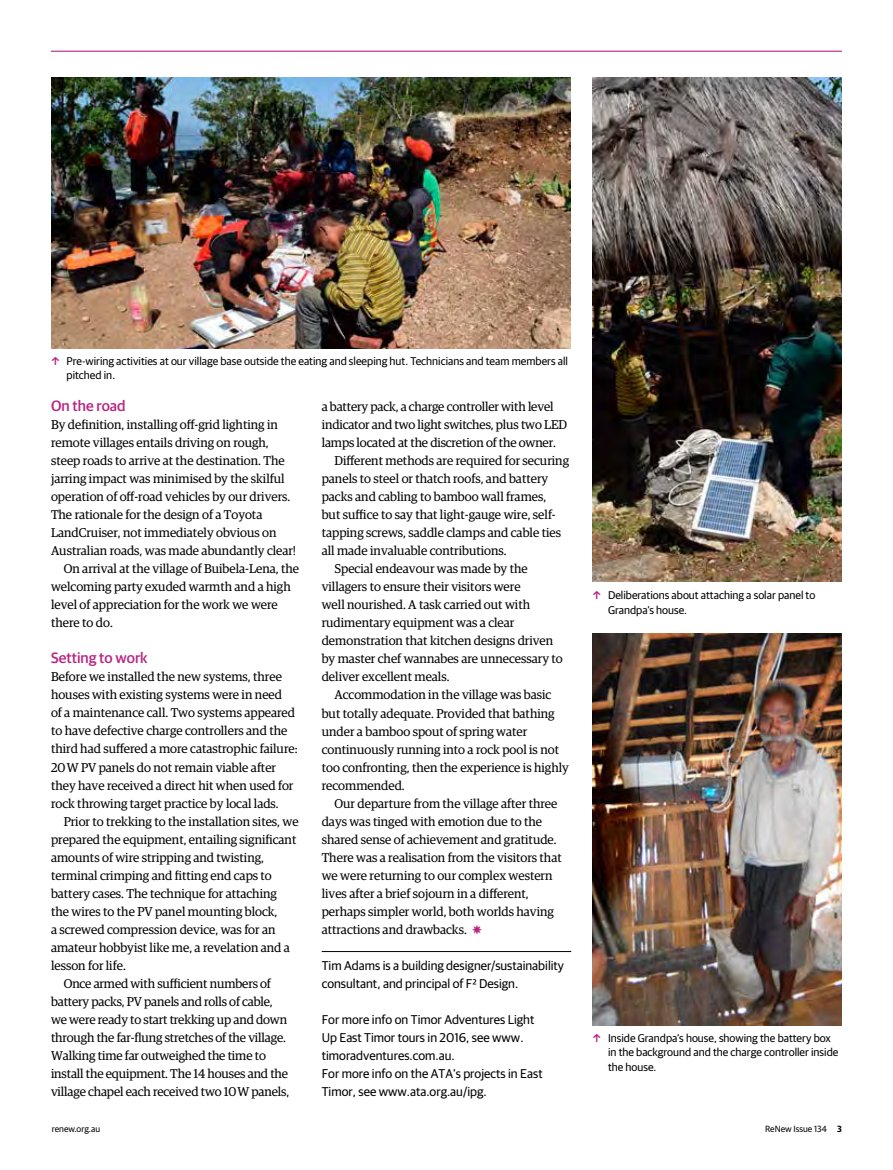
<style>
.page{position:relative;width:893px;height:1170px;background:#fff}
.page>*{position:absolute;margin:0;border:0;box-sizing:border-box;transform-origin:0 0}
.t1{font:500 15px "Guardian Sans";color:#b82682}
.t2{font:12.75px/18px "Guardian Egyp";color:#000}
.t3{font:12.75px/18px "Guardian Sans";color:#000}
.t4{font:11.25px/14.2px "Guardian Sans";color:#000}
.t5{font:9px "Guardian Sans";color:#000}
.s1{color:#b82682}
.s2{font-weight:600}
</style>
<div class="page">
<hr style="left:51px;top:51px;width:791px;height:1px;background:#b82682">
<hr style="left:322px;top:951px;width:249px;height:1px;background:#000">
<img style="left:51px;top:78px;width:519px;height:270px">
<img style="left:592px;top:78px;width:250px;height:503px">
<img style="left:592px;top:634px;width:250px;height:391px">
<p class="t4" style="left:67px;top:353px;width:503px;text-indent:-16px"><span class="s1">□</span> Pre-wiring activities at our village base outside the eating and sleeping hut. Technicians and team members all pitched in.</p>
<p class="t1" style="left:51px;top:395px;width:76px">On the road</p>
<p class="t2" style="left:51px;top:415px;width:228px">By definition, installing off-grid lighting in</p>
<p class="t2" style="left:51px;top:433px;width:219px">remote villages entails driving on rough,</p>
<p class="t2" style="left:51px;top:451px;width:235px">steep roads to arrive at the destination. The</p>
<p class="t2" style="left:51px;top:469px;width:235px">jarring impact was minimised by the skilful</p>
<p class="t2" style="left:51px;top:487px;width:241px">operation of off-road vehicles by our drivers.</p>
<p class="t2" style="left:51px;top:505px;width:213px">The rationale for the design of a Toyota</p>
<p class="t2" style="left:51px;top:523px;width:227px">LandCruiser, not immediately obvious on</p>
<p class="t2" style="left:51px;top:541px;width:247px">Australian roads, was made abundantly clear!</p>
<p class="t2" style="left:64px;top:559px;width:237px">On arrival at the village of Buibela-Lena, the</p>
<p class="t2" style="left:51px;top:577px;width:241px">welcoming party exuded warmth and a high</p>
<p class="t2" style="left:51px;top:595px;width:228px">level of appreciation for the work we were</p>
<p class="t2" style="left:51px;top:613px;width:63px">there to do.</p>
<p class="t1" style="left:51px;top:647px;width:98px">Setting to work</p>
<p class="t2" style="left:51px;top:667px;width:248px">Before we installed the new systems, three houses with existing systems were in need<br>of a maintenance call. Two systems appeared to have defective charge controllers and the third had suffered a more catastrophic failure:<br>20 W PV panels do not remain viable after they have received a direct hit when used for rock throwing target practice by local lads.</p>
<p class="t2" style="left:64px;top:811px;width:236px">Prior to trekking to the installation sites, we</p>
<p class="t2" style="left:51px;top:829px;width:247px">prepared the equipment, entailing significant</p>
<p class="t2" style="left:51px;top:847px;width:214px">amounts of wire stripping and twisting,</p>
<p class="t2" style="left:51px;top:865px;width:222px">terminal crimping and fitting end caps to</p>
<p class="t2" style="left:51px;top:883px;width:227px">battery cases. The technique for attaching</p>
<p class="t2" style="left:51px;top:901px;width:228px">the wires to the PV panel mounting block,</p>
<p class="t2" style="left:51px;top:919px;width:226px">a screwed compression device, was for an</p>
<p class="t2" style="left:51px;top:937px;width:240px">amateur hobbyist like me, a revelation and a</p>
<p class="t2" style="left:51px;top:955px;width:76px">lesson for life.</p>
<p class="t2" style="left:64px;top:973px;width:209px">Once armed with sufficient numbers of</p>
<p class="t2" style="left:51px;top:991px;width:223px">battery packs, PV panels and rolls of cable,</p>
<p class="t2" style="left:51px;top:1009px;width:238px">we were ready to start trekking up and down</p>
<p class="t2" style="left:51px;top:1027px;width:236px">through the far-flung stretches of the village.</p>
<p class="t2" style="left:51px;top:1045px;width:216px">Walking time far outweighed the time to</p>
<p class="t2" style="left:51px;top:1063px;width:239px">install the equipment. The 14 houses and the</p>
<p class="t2" style="left:51px;top:1081px;width:240px">village chapel each received two 10 W panels,</p>
<p class="t2" style="left:322px;top:397px;width:233px">a battery pack, a charge controller with level</p>
<p class="t2" style="left:322px;top:415px;width:247px">indicator and two light switches, plus two LED</p>
<p class="t2" style="left:322px;top:433px;width:236px">lamps located at the discretion of the owner.</p>
<p class="t2" style="left:334px;top:451px;width:236px">Different methods are required for securing</p>
<p class="t2" style="left:322px;top:469px;width:228px">panels to steel or thatch roofs, and battery</p>
<p class="t2" style="left:322px;top:487px;width:226px">packs and cabling to bamboo wall frames,</p>
<p class="t2" style="left:322px;top:505px;width:236px">but suffice to say that light-gauge wire, self-</p>
<p class="t2" style="left:322px;top:523px;width:241px">tapping screws, saddle clamps and cable ties</p>
<p class="t2" style="left:322px;top:541px;width:186px">all made invaluable contributions.</p>
<p class="t2" style="left:334px;top:559px;width:195px">Special endeavour was made by the</p>
<p class="t2" style="left:322px;top:577px;width:200px">villagers to ensure their visitors were</p>
<p class="t2" style="left:322px;top:595px;width:210px">well nourished. A task carried out with</p>
<p class="t2" style="left:322px;top:613px;width:194px">rudimentary equipment was a clear</p>
<p class="t2" style="left:322px;top:631px;width:233px">demonstration that kitchen designs driven</p>
<p class="t2" style="left:322px;top:649px;width:242px">by master chef wannabes are unnecessary to</p>
<p class="t2" style="left:322px;top:667px;width:129px">deliver excellent meals.</p>
<p class="t2" style="left:334px;top:685px;width:218px">Accommodation in the village was basic</p>
<p class="t2" style="left:322px;top:703px;width:234px">but totally adequate. Provided that bathing</p>
<p class="t2" style="left:322px;top:721px;width:207px">under a bamboo spout of spring water</p>
<p class="t2" style="left:322px;top:739px;width:239px">continuously running into a rock pool is not</p>
<p class="t2" style="left:322px;top:757px;width:249px">too confronting, then the experience is highly</p>
<p class="t2" style="left:322px;top:775px;width:85px">recommended.</p>
<p class="t2" style="left:334px;top:793px;width:225px">Our departure from the village after three</p>
<p class="t2" style="left:322px;top:811px;width:222px">days was tinged with emotion due to the</p>
<p class="t2" style="left:322px;top:829px;width:236px">shared sense of achievement and gratitude.</p>
<p class="t2" style="left:322px;top:847px;width:241px">There was a realisation from the visitors that</p>
<p class="t2" style="left:322px;top:865px;width:232px">we were returning to our complex western</p>
<p class="t2" style="left:322px;top:883px;width:209px">lives after a brief sojourn in a different,</p>
<p class="t2" style="left:322px;top:901px;width:234px">perhaps simpler world, both worlds having</p>
<p class="t2" style="left:322px;top:919px;width:147px">attractions and drawbacks.</p>
<p class="t3" style="left:322px;top:955px;width:244px">Tim Adams is a building designer/sustainability consultant, and principal of F2 Design.</p>
<p class="t3" style="left:322px;top:1009px;width:222px">For more info on Timor Adventures Light Up East Timor tours in 2016, see www. timoradventures.com.au.<br>For more info on the ATA’s projects in East Timor, see www.ata.org.au/ipg.</p>
<p class="t4" style="left:608px;top:587px;width:209px;text-indent:-16px"><span class="s1">□</span> Deliberations about attaching a solar panel to<br>Grandpa’s house.</p>
<p class="t4" style="left:608px;top:1030px;width:232px;text-indent:-16px"><span class="s1">□</span> Inside Grandpa’s house, showing the battery box in the background and the charge controller inside the house.</p>
<p class="t5" style="left:52px;top:1121px;width:50px">renew.org.au</p>
<p class="t5" style="left:765px;top:1121px;width:78px">ReNew Issue 134 <span class="s2">3</span></p>
</div>
